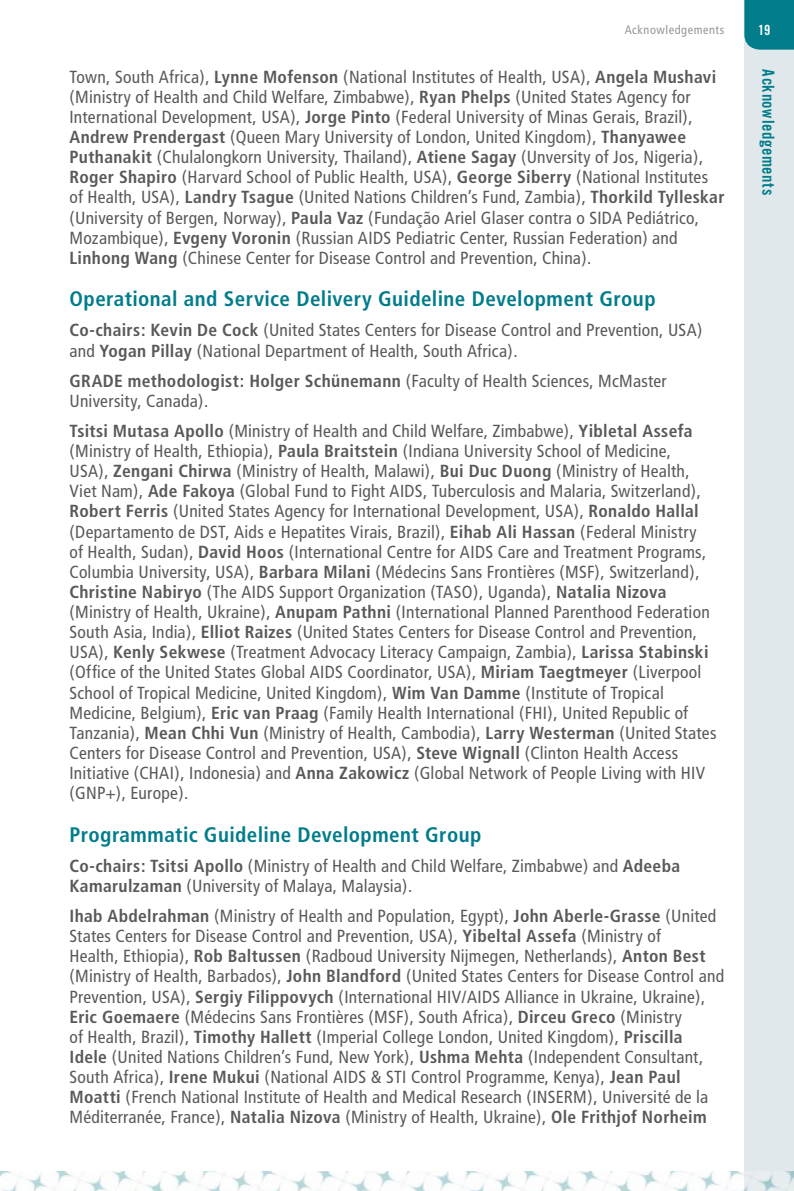
<style>
.page{position:relative;width:794px;height:1191px;background:#fff}
.page>*{position:absolute;margin:0;border:0;box-sizing:border-box;transform-origin:0 0}
.t1{font:700 condensed 21px "Frutiger";letter-spacing:.02em;color:#007c8a}
.t2{font:condensed 17.5px/20.1px "Frutiger";letter-spacing:.015em;color:#58595b}
.t3{font:16.62px "Trade Gothic Bold Cond Twenty";letter-spacing:.03em;color:#007c8a}
.t4{font:14px "Trade Gothic Bold Cond Twenty";color:#fff}
.t5{font:condensed 12.25px "Frutiger";letter-spacing:.045em;color:#939598}
.s1{font-weight:700}
</style>
<div class="page">
<div style="left:744px;top:0;width:50px;height:1191px;background:#e0e8eb"></div>
<div style="left:744px;top:0;width:50px;height:50px;background:#007c8a"></div>
<img style="left:0;top:1171px;width:794px;height:20px">
<p class="t5" style="left:624px;top:23px;width:101px">Acknowledgements</p>
<p class="t4" style="left:758px;top:22px;width:14px">19</p>
<p class="t3" style="left:778px;top:69px;width:127px;rotate:90deg">Acknowledgements</p>
<p class="t2" style="left:69px;top:67px;width:656px">Town, South Africa), <span class="s1">Lynne Mofenson</span> (National Institutes of Health, USA), <span class="s1">Angela Mushavi </span>(Ministry of Health and Child Welfare, Zimbabwe), <span class="s1">Ryan Phelps</span> (United States Agency for International Development, USA), <span class="s1">Jorge Pinto</span> (Federal University of Minas Gerais, Brazil), <span class="s1">Andrew Prendergast</span> (Queen Mary University of London, United Kingdom), <span class="s1">Thanyawee Puthanakit</span> (Chulalongkorn University, Thailand), <span class="s1">Atiene Sagay</span> (Unversity of Jos, Nigeria), <span class="s1">Roger Shapiro</span> (Harvard School of Public Health, USA), <span class="s1">George Siberry</span> (National Institutes of Health, USA), <span class="s1">Landry Tsague</span> (United Nations Children’s Fund, Zambia), <span class="s1">Thorkild Tylleskar </span>(University of Bergen, Norway), <span class="s1">Paula Vaz</span> (Fundação Ariel Glaser contra o SIDA Pediátrico, Mozambique), <span class="s1">Evgeny Voronin</span> (Russian AIDS Pediatric Center, Russian Federation) and <span class="s1">Linhong Wang</span> (Chinese Center for Disease Control and Prevention, China).</p>
<p class="t1" style="left:69px;top:287px;width:587px">Operational and Service Delivery Guideline Development Group</p>
<p class="t2" style="left:69px;top:320px;width:634px"><span class="s1">Co-chairs: Kevin De Cock</span> (United States Centers for Disease Control and Prevention, USA) and <span class="s1">Yogan Pillay</span> (National Department of Health, South Africa).</p>
<p class="t2" style="left:69px;top:371px;width:598px"><span class="s1">GRADE methodologist: Holger Schünemann</span> (Faculty of Health Sciences, McMaster<br>University, Canada).</p>
<p class="t2" style="left:69px;top:421px;width:648px"><span class="s1">Tsitsi Mutasa Apollo</span> (Ministry of Health and Child Welfare, Zimbabwe), <span class="s1">Yibletal Assefa </span>(Ministry of Health, Ethiopia), <span class="s1">Paula Braitstein</span> (Indiana University School of Medicine,<br>USA), <span class="s1">Zengani Chirwa</span> (Ministry of Health, Malawi), <span class="s1">Bui Duc Duong</span> (Ministry of Health, Viet Nam), <span class="s1">Ade Fakoya</span> (Global Fund to Fight AIDS, Tuberculosis and Malaria, Switzerland), <span class="s1">Robert Ferris</span> (United States Agency for International Development, USA), <span class="s1">Ronaldo Hallal </span>(Departamento de DST, Aids e Hepatites Virais, Brazil), <span class="s1">Eihab Ali Hassan</span> (Federal Ministry<br>of Health, Sudan), <span class="s1">David Hoos</span> (International Centre for AIDS Care and Treatment Programs, Columbia University, USA), <span class="s1">Barbara Milani</span> (Médecins Sans Frontières (MSF), Switzerland), <span class="s1">Christine Nabiryo</span> (The AIDS Support Organization (TASO), Uganda), <span class="s1">Natalia Nizova </span>(Ministry of Health, Ukraine), <span class="s1">Anupam Pathni</span> (International Planned Parenthood Federation South Asia, India), <span class="s1">Elliot Raizes</span> (United States Centers for Disease Control and Prevention, USA), <span class="s1">Kenly Sekwese</span> (Treatment Advocacy Literacy Campaign, Zambia), <span class="s1">Larissa Stabinski </span>(Office of the United States Global AIDS Coordinator, USA), <span class="s1">Miriam Taegtmeyer</span> (Liverpool School of Tropical Medicine, United Kingdom), <span class="s1">Wim Van Damme</span> (Institute of Tropical Medicine, Belgium), <span class="s1">Eric van Praag</span> (Family Health International (FHI), United Republic of Tanzania), <span class="s1">Mean Chhi Vun</span> (Ministry of Health, Cambodia), <span class="s1">Larry Westerman</span> (United States Centers for Disease Control and Prevention, USA), <span class="s1">Steve Wignall</span> (Clinton Health Access Initiative (CHAI), Indonesia) and <span class="s1">Anna Zakowicz</span> (Global Network of People Living with HIV (GNP+), Europe).</p>
<p class="t1" style="left:69px;top:822px;width:413px">Programmatic Guideline Development Group</p>
<p class="t2" style="left:69px;top:856px;width:612px"><span class="s1">Co-chairs: Tsitsi Apollo</span> (Ministry of Health and Child Welfare, Zimbabwe) and <span class="s1">Adeeba<br>Kamarulzaman</span> (University of Malaya, Malaysia).</p>
<p class="t2" style="left:69px;top:906px;width:656px"><span class="s1">Ihab Abdelrahman</span> (Ministry of Health and Population, Egypt), <span class="s1">John Aberle-Grasse</span> (United States Centers for Disease Control and Prevention, USA), <span class="s1">Yibeltal Assefa</span> (Ministry of<br>Health, Ethiopia), <span class="s1">Rob Baltussen</span> (Radboud University Nijmegen, Netherlands), <span class="s1">Anton Best </span>(Ministry of Health, Barbados), <span class="s1">John Blandford</span> (United States Centers for Disease Control and Prevention, USA), <span class="s1">Sergiy Filippovych</span> (International HIV/AIDS Alliance in Ukraine, Ukraine), <span class="s1">Eric Goemaere</span> (Médecins Sans Frontières (MSF), South Africa), <span class="s1">Dirceu Greco</span> (Ministry<br>of Health, Brazil), <span class="s1">Timothy Hallett</span> (Imperial College London, United Kingdom), <span class="s1">Priscilla Idele</span> (United Nations Children’s Fund, New York), <span class="s1">Ushma Mehta</span> (Independent Consultant, South Africa), <span class="s1">Irene Mukui</span> (National AIDS &amp; STI Control Programme, Kenya), <span class="s1">Jean Paul Moatti</span> (French National Institute of Health and Medical Research (INSERM), Université de la Méditerranée, France), <span class="s1">Natalia Nizova</span> (Ministry of Health, Ukraine), <span class="s1">Ole Frithjof Norheim</span></p>
</div>
